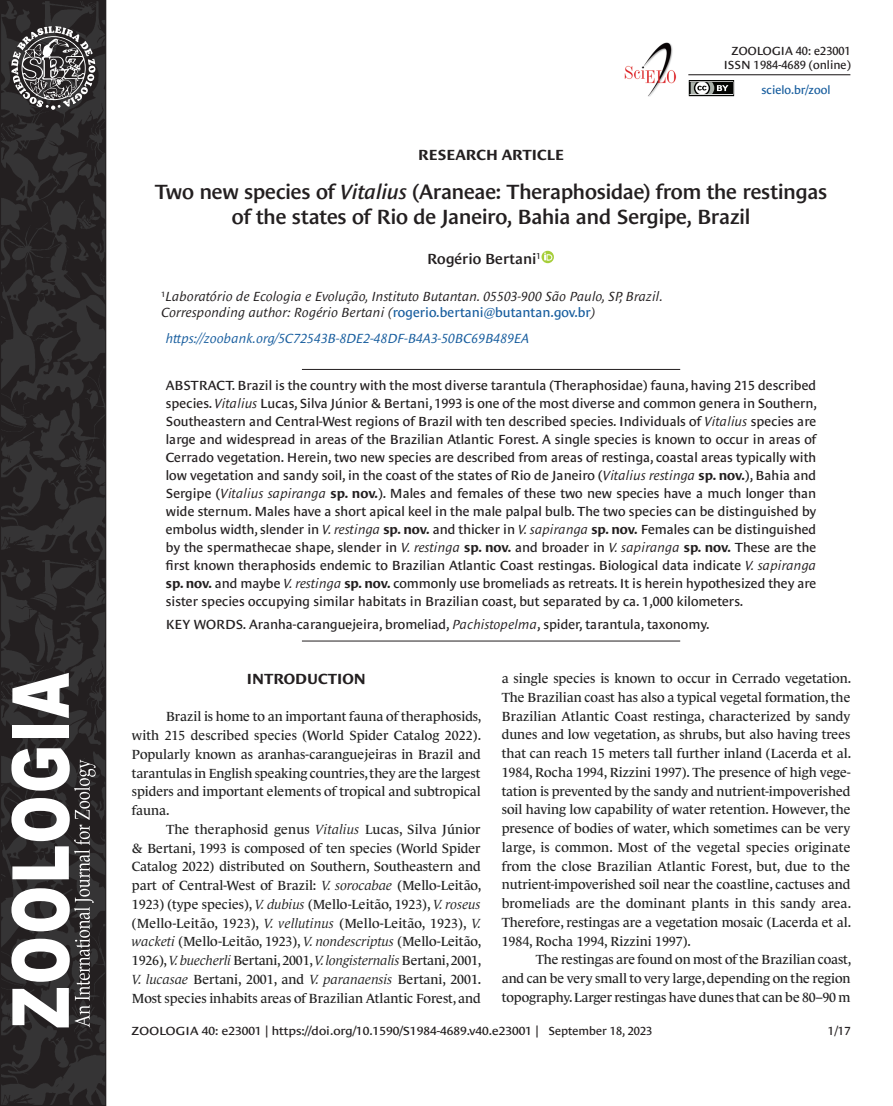
<style>
.page{position:relative;width:893px;height:1106px;background:#fff}
.page>*{position:absolute;margin:0;border:0;box-sizing:border-box;transform-origin:0 0}
.Article_Title{font:600 21px/25.2px "Le Monde Sans Std";letter-spacing:-.02em;color:#231f20;text-align:center}
.H_1{font:700 15px "Le Monde Sans Std";color:#231f20}
.Authors{font:600 15px "Le Monde Sans Std";color:#231f20}
.t1{font:13.5px/18.8px "Le Monde Journal Std";color:#222;text-align:justify}
.Abstract_text{font:13.5px/18px "Le Monde Sans Std";color:#231f20;text-align:justify}
.Keywords{font:13.5px "Le Monde Sans Std";color:#231f20}
.Authors_Affiliations{font:italic 13.5px "Le Monde Sans Std";color:#231f20}
.Corresponding_author{font:italic 13.5px "Le Monde Sans Std";color:#231f20}
.Article_LSID{font:italic 13.5px "Le Monde Sans Std";color:#175d9e}
.Article_Info{font:12px "Le Monde Sans Std";color:#231f20;scale:1.09 1}
.Article_Info-2{font:12px/14.4px "Le Monde Sans Std";color:#231f20;text-align:right}
.Pub_Date{font:12px "Le Monde Sans Std";color:#231f20}
.t2{font:12px "Le Monde Sans Std";color:#175d9e}
.s1{font-style:italic}
.s2{font-style:normal;color:#175d9e}
.s3{font-weight:700}
</style>
<div class="page">
<hr style="left:302px;top:369px;width:378px;height:1px;background:#231f20">
<hr style="left:302px;top:640px;width:378px;height:1px;background:#231f20">
<svg style="left:541px;top:251px;width:13px;height:12px"></svg>
<svg style="left:544px;top:252px;width:9px;height:9px"></svg>
<hr style="left:688px;top:74px;width:162px;height:1px;background:#231f20">
<div style="left:689px;top:80px;width:45px;height:16px;border:1px solid #040503"></div>
<div style="left:690px;top:82px;width:43px;height:12px;background:#040503"></div>
<svg style="left:691px;top:82px;width:37px;height:12px"></svg>
<img style="left:624px;top:42px;width:53px;height:55px">
<img style="left:2px;top:560px;width:102px;height:544px">
<img style="left:2px;top:2px;width:102px;height:558px">
<div style="left:0;top:0;width:106px;height:1106px;border:1px solid #231f20"></div>
<svg style="left:11px;top:748px;width:85px;height:279px"></svg>
<div style="left:12px;top:725px;width:57px;height:13px;background:#fff"></div>
<svg style="left:12px;top:673px;width:57px;height:45px"></svg>
<svg style="left:11px;top:26px;width:84px;height:84px;background:#615f60"></svg>
<p class="H_1" style="left:418px;top:147px;width:147px">RESEARCH ARTICLE</p>
<p class="Article_Info-2" style="left:724px;top:44px;width:129px">ZOOLOGIA 40: e23001<br>ISSN 1984-4689 (online)</p>
<p class="t2" style="left:761px;top:83px;width:71px">scielo.br/zool</p>
<p class="Article_Title" style="left:155px;top:179px;width:674px">Two new species of <span class="s1">Vitalius</span> (Araneae: Theraphosidae) from the restingas of the states of Rio de Janeiro, Bahia and Sergipe, Brazil</p>
<p class="Authors" style="left:427px;top:250px;width:115px">Rogério Bertani<sup>1</sup></p>
<p class="Authors_Affiliations" style="left:162px;top:289px;width:503px"><sup>1</sup>Laboratório de Ecologia e Evolução, Instituto Butantan. 05503-900 São Paulo, SP, Brazil.</p>
<p class="Corresponding_author" style="left:162px;top:305px;width:435px">Corresponding author: Rogério Bertani (<span class="s2">rogerio.bertani@butantan.gov.br</span>)</p>
<p class="Article_LSID" style="left:166px;top:330px;width:365px">https://zoobank.org/5C72543B-8DE2-48DF-B4A3-50BC69B489EA</p>
<p class="Abstract_text" style="left:166px;top:376px;width:653px">ABSTRACT. Brazil is the country with the most diverse tarantula (Theraphosidae) fauna, having 215 described species. <span class="s1">Vitalius</span> Lucas, Silva Júnior &amp; Bertani, 1993 is one of the most diverse and common genera in Southern, Southeastern and Central-West regions of Brazil with ten described species. Individuals of <span class="s1">Vitalius</span> species are large and widespread in areas of the Brazilian Atlantic Forest. A single species is known to occur in areas of Cerrado vegetation. Herein, two new species are described from areas of restinga, coastal areas typically with low vegetation and sandy soil, in the coast of the states of Rio de Janeiro (<span class="s1">Vitalius restinga</span> <span class="s3">sp. nov.</span>), Bahia and Sergipe (<span class="s1">Vitalius sapiranga</span> <span class="s3">sp. nov.</span>). Males and females of these two new species have a much longer than wide sternum. Males have a short apical keel in the male palpal bulb. The two species can be distinguished by embolus width, slender in <span class="s1">V. restinga</span> <span class="s3">sp. nov.</span> and thicker in <span class="s1">V. sapiranga</span> <span class="s3">sp. nov.</span> Females can be distinguished by the spermathecae shape, slender in <span class="s1">V. restinga</span> <span class="s3">sp. nov.</span> and broader in <span class="s1">V. sapiranga</span> <span class="s3">sp. nov.</span> These are the first known theraphosids endemic to Brazilian Atlantic Coast restingas. Biological data indicate <span class="s1">V. sapiranga </span><span class="s3">sp. nov.</span> and maybe <span class="s1">V. restinga</span> <span class="s3">sp. nov.</span> commonly use bromeliads as retreats. It is herein hypothesized they are sister species occupying similar habitats in Brazilian coast, but separated by ca. 1,000 kilometers.</p>
<p class="Keywords" style="left:166px;top:616px;width:545px">KEY WORDS. Aranha-caranguejeira, bromeliad, <span class="s1">Pachistopelma</span>, spider, tarantula, taxonomy.</p>
<p class="t1" style="left:502px;top:669px;width:351px">a single species is known to occur in Cerrado vegetation.<br>The Brazilian coast has also a typical vegetal formation, the Brazilian Atlantic Coast restinga, characterized by sandy dunes and low vegetation, as shrubs, but also having trees that can reach 15 meters tall further inland (Lacerda et al.<br>1984, Rocha 1994, Rizzini 1997). The presence of high vege&shy;tation is prevented by the sandy and nutrient-impoverished soil having low capability of water retention. However, the presence of bodies of water, which sometimes can be very large, is common. Most of the vegetal species originate from the close Brazilian Atlantic Forest, but, due to the nutrient-impoverished soil near the coastline, cactuses and bromeliads are the dominant plants in this sandy area.<br>Therefore, restingas are a vegetation mosaic (Lacerda et al.<br>1984, Rocha 1994, Rizzini 1997).</p>
<p class="t1" style="left:502px;top:950px;width:351px;text-indent:34px">The restingas are found on most of the Brazilian coast, and can be very small to very large, depending on the region topography. Larger restingas have dunes that can be 80–90 m</p>
<p class="Article_Info-2" style="left:828px;top:1023px;width:24px">1/17</p>
<p class="H_1" style="left:247px;top:670px;width:120px">INTRODUCTION</p>
<p class="t1" style="left:132px;top:707px;width:351px;text-indent:34px">Brazil is home to an important fauna of theraphosids, with 215 described species (World Spider Catalog 2022).<br>Popularly known as aranhas-caranguejeiras in Brazil and tarantulas in English speaking countries, they are the largest spiders and important elements of tropical and subtropical fauna.</p>
<p class="t1" style="left:132px;top:819px;width:351px;text-indent:34px">The theraphosid genus <span class="s1">Vitalius</span> Lucas, Silva Júnior &amp; Bertani, 1993 is composed of ten species (World Spider Catalog 2022) distributed on Southern, Southeastern and part of Central-West of Brazil: <span class="s1">V. sorocabae</span> (Mello-Leitão, 1923) (type species), <span class="s1">V. dubius</span> (Mello-Leitão, 1923), <span class="s1">V. roseus </span>(Mello-Leitão, 1923), <span class="s1">V. vellutinus</span> (Mello-Leitão, 1923), <span class="s1">V. wacketi</span> (Mello-Leitão, 1923), <span class="s1">V. nondescriptus</span> (Mello-Leitão, 1926), <span class="s1">V. buecherli</span> Bertani, 2001, <span class="s1">V. longisternalis</span> Bertani, 2001, <span class="s1">V. lucasae</span> Bertani, 2001, and <span class="s1">V. paranaensis</span> Bertani, 2001.<br>Most species inhabits areas of Brazilian Atlantic Forest, and</p>
<p class="Article_Info" style="left:132px;top:1023px;width:375px">ZOOLOGIA 40: e23001 | https://doi.org/10.1590/S1984-4689.v40.e23001 |</p>
<p class="Pub_Date" style="left:549px;top:1023px;width:105px">September 18, 2023</p>
</div>
